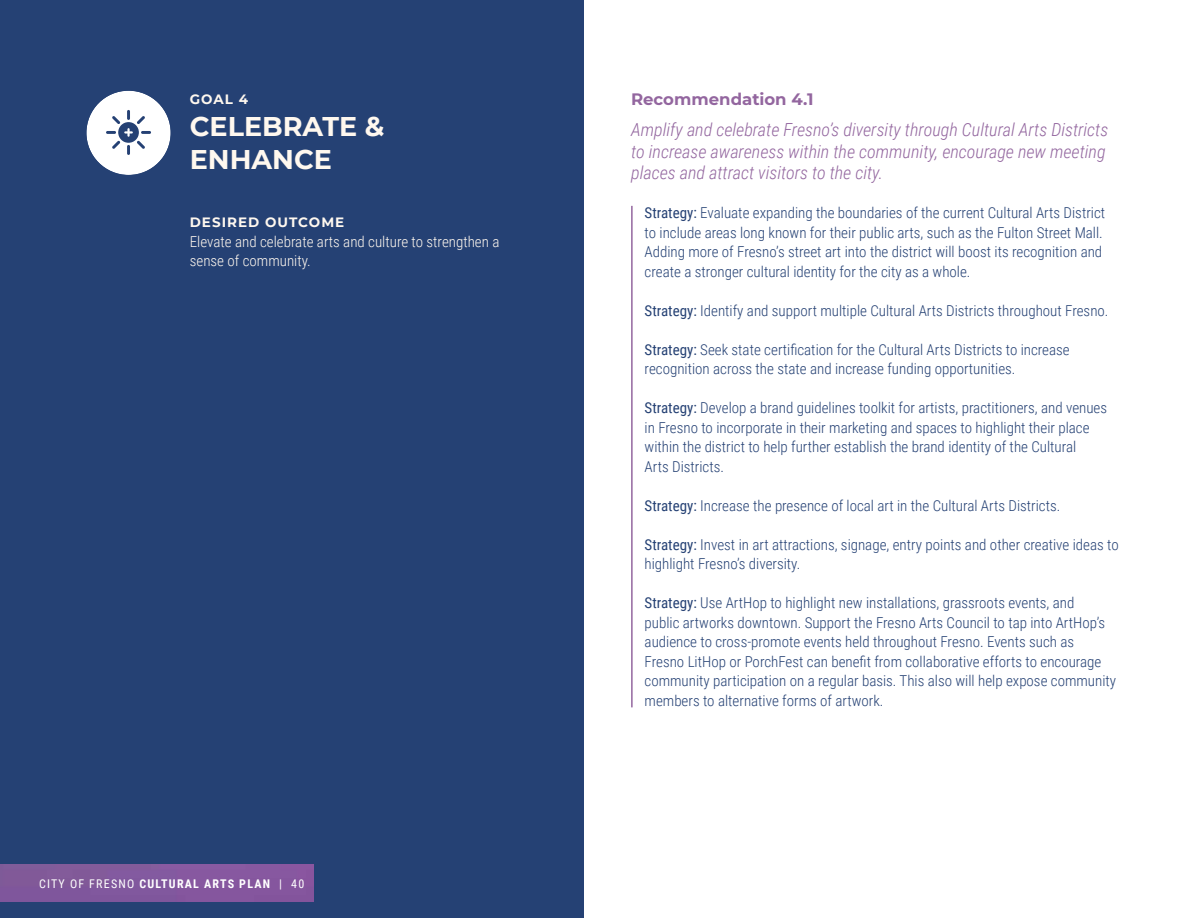
<style>
.page{position:relative;width:1188px;height:918px;background:#fff}
.page>*{position:absolute;margin:0;border:0;box-sizing:border-box;transform-origin:0 0}
.t1{font:700 27px/32.4px "Montserrat";color:#fff8ef}
.t2{font:italic 300 18px/21.6px "Roboto Condensed";color:#93669f}
.t3{font:700 16.5px "Montserrat";color:#93669f}
.t4{font:300 15px/19.5px "Roboto Condensed";color:#254174}
.t5{font:300 15px/19.5px "Roboto Condensed";color:#fff8ef}
.t6{font:700 13.5px "Montserrat";letter-spacing:.075em;color:#fff8ef}
.t7{font:700 12px "Roboto Condensed";letter-spacing:.1em;color:#fff}
.s1{font-weight:400}
</style>
<div class="page">
<div style="left:0;top:0;width:584px;height:918px;background:#254174"></div>
<hr style="left:631px;top:206px;width:2px;height:501px;background:#93669f">
<svg style="left:86px;top:91px;width:85px;height:84px"></svg>
<div style="left:0;top:864px;width:313px;height:38px;background:#83589e"></div>
<p class="t6" style="left:190px;top:89px;width:60px">GOAL 4</p>
<h1 class="t1" style="left:190px;top:109px;width:196px">CELEBRATE &amp;<br>ENHANCE</h1>
<p class="t6" style="left:190px;top:213px;width:156px">DESIRED OUTCOME</p>
<p class="t5" style="left:190px;top:231px;width:311px">Elevate and celebrate arts and culture to strengthen a sense of community.</p>
<p class="t7" style="left:39px;top:875px;width:267px"><span class="s1">CITY OF FRESNO</span> CULTURAL ARTS PLAN <span class="s1">| 40</span></p>
<p class="t3" style="left:631px;top:87px;width:184px">Recommendation 4.1</p>
<p class="t2" style="left:631px;top:118px;width:479px">Amplify and celebrate Fresno’s diversity through Cultural Arts Districts to increase awareness within the community, encourage new meeting places and attract visitors to the city.</p>
<p class="t4" style="left:645px;top:203px;width:462px"><span class="s1">Strategy:</span> Evaluate expanding the boundaries of the current Cultural Arts District to include areas long known for their public arts, such as the Fulton Street Mall.<br>Adding more of Fresno’s street art into the district will boost its recognition and create a stronger cultural identity for the city as a whole.</p>
<p class="t4" style="left:645px;top:300px;width:465px"><span class="s1">Strategy:</span> Identify and support multiple Cultural Arts Districts throughout Fresno.</p>
<p class="t4" style="left:645px;top:339px;width:427px"><span class="s1">Strategy:</span> Seek state certification for the Cultural Arts Districts to increase recognition across the state and increase funding opportunities.</p>
<p class="t4" style="left:645px;top:398px;width:464px"><span class="s1">Strategy:</span> Develop a brand guidelines toolkit for artists, practitioners, and venues in Fresno to incorporate in their marketing and spaces to highlight their place within the district to help further establish the brand identity of the Cultural<br>Arts Districts.</p>
<p class="t4" style="left:645px;top:495px;width:417px"><span class="s1">Strategy:</span> Increase the presence of local art in the Cultural Arts Districts.</p>
<p class="t4" style="left:645px;top:534px;width:476px"><span class="s1">Strategy:</span> Invest in art attractions, signage, entry points and other creative ideas to highlight Fresno’s diversity.</p>
<p class="t4" style="left:645px;top:593px;width:473px"><span class="s1">Strategy:</span> Use ArtHop to highlight new installations, grassroots events, and<br>public artworks downtown. Support the Fresno Arts Council to tap into ArtHop’s audience to cross-promote events held throughout Fresno. Events such as Fresno LitHop or PorchFest can benefit from collaborative efforts to encourage community participation on a regular basis. This also will help expose community members to alternative forms of artwork.</p>
</div>
